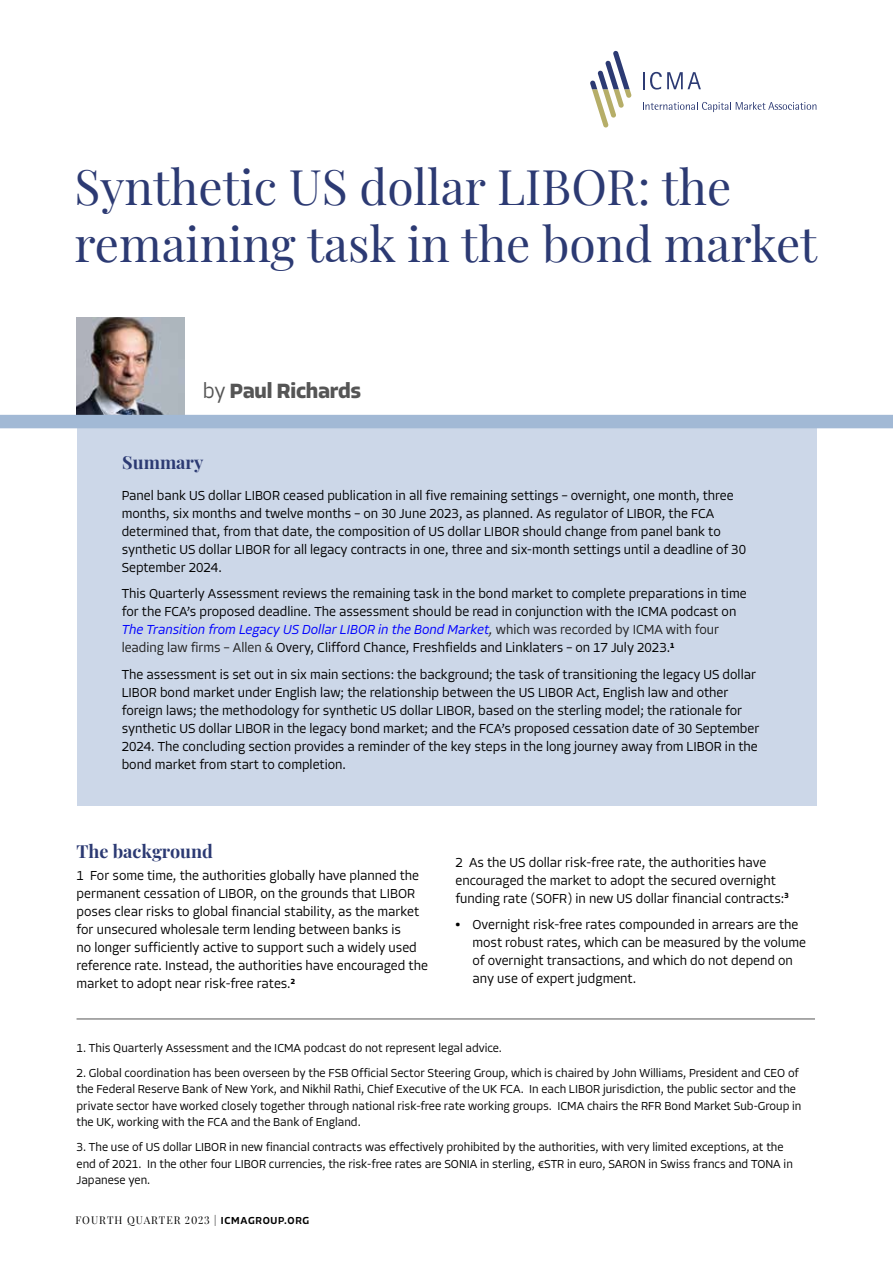
<style>
.page{position:relative;width:893px;height:1263px;background:#fff}
.page>*{position:absolute;margin:0;border:0;box-sizing:border-box;transform-origin:0 0}
.t1{font:48px/57px "Playfair Display";color:#2c3a73}
.t2{font:700 21.3px "Allotrope";letter-spacing:-.01em;color:#555}
.t3{font:700 18px "Playfair Display";color:#2c3a73}
.t4{font:300 13.5px/18px "Allotrope";color:#000}
.t5{font:300 12px/16.5px "Allotrope";color:#000}
.t6{font:10.5px "Playfair Display";letter-spacing:.095em;color:#000}
.s1{font-weight:300}
.s2{font-style:italic;color:#00f}
.s3{font-style:italic;color:#201f1e}
.s4{color:#201f1e}
.s5{font-weight:800}
.s6{font-family:"Allotrope";font-weight:500}
</style>
<div class="page">
<hr style="left:77px;top:1018px;width:738px;height:1px;background:#555">
<div style="left:77px;top:427px;width:739px;height:379px;background:#ccd7e8"></div>
<img style="left:77px;top:317px;width:108px;height:98px">
<div style="left:0;top:415px;width:893px;height:13px;background:#a2b9d5"></div>
<svg style="left:643px;top:72px;width:1px;height:17px"></svg>
<svg style="left:650px;top:72px;width:51px;height:18px"></svg>
<svg style="left:590px;top:51px;width:42px;height:77px"></svg>
<svg style="left:643px;top:102px;width:173px;height:10px"></svg>
<h1 class="t1" style="left:74px;top:154px;width:744px">Synthetic US dollar LIBOR: the remaining task in the bond market</h1>
<h2 class="t2" style="left:203px;top:376px;width:160px"><span class="s1">by</span> Paul Richards</h2>
<h3 class="t3" style="left:122px;top:448px;width:83px">Summary</h3>
<p class="t4" style="left:122px;top:486px;width:626px">Panel bank US dollar LIBOR ceased publication in all five remaining settings – overnight, one month, three months, six months and twelve months – on 30 June 2023, as planned. As regulator of LIBOR, the FCA determined that, from that date, the composition of US dollar LIBOR should change from panel bank to synthetic US dollar LIBOR for all legacy contracts in one, three and six-month settings until a deadline of 30<br>September 2024.</p>
<p class="t4" style="left:122px;top:585px;width:626px">This Quarterly Assessment reviews the remaining task in the bond market to complete preparations in time for the FCA’s proposed deadline. The assessment should be read in conjunction with the ICMA podcast on <span class="s2">The Transition from Legacy US Dollar LIBOR in the Bond Market</span><span class="s3">,</span> <span class="s4">which was recorded by ICMA with four leading law firms – Allen &amp;</span> Overy, Clifford Chance, Freshfields and Linklaters – on 17 July 2023.<sup>1</sup></p>
<p class="t4" style="left:122px;top:665px;width:639px">The assessment is set out in six main sections: the background; the task of transitioning the legacy US dollar LIBOR bond market under English law; the relationship between the US LIBOR Act, English law and other foreign laws; the methodology for synthetic US dollar LIBOR, based on the sterling model; the rationale for synthetic US dollar LIBOR in the legacy bond market; and the FCA’s proposed cessation date of 30 September 2024. The concluding section provides a reminder of the key steps in the long journey away from LIBOR in the bond market from start to completion.</p>
<h3 class="t3" style="left:77px;top:837px;width:138px">The background</h3>
<p class="t4" style="left:77px;top:867px;width:353px">1 For some time, the authorities globally have planned the permanent cessation of LIBOR, on the grounds that LIBOR poses clear risks to global financial stability, as the market for unsecured wholesale term lending between banks is<br>no longer sufficiently active to support such a widely used reference rate. Instead, the authorities have encouraged the market to adopt near risk-free rates.<sup>2</sup></p>
<p class="t4" style="left:455px;top:853px;width:335px">2 As the US dollar risk-free rate, the authorities have encouraged the market to adopt the secured overnight funding rate (SOFR) in new US dollar financial contracts:<sup>3</sup></p>
<p class="t4" style="left:472px;top:916px;width:335px;text-indent:-17px"><span class="s5">•</span> Overnight risk-free rates compounded in arrears are the most robust rates, which can be measured by the volume of overnight transactions, and which do not depend on any use of expert judgment.</p>
<p class="t5" style="left:77px;top:1040px;width:427px">1. This Quarterly Assessment and the ICMA podcast do not represent legal advice.</p>
<p class="t5" style="left:77px;top:1065px;width:726px">2. Global coordination has been overseen by the FSB Official Sector Steering Group, which is chaired by John Williams, President and CEO of the Federal Reserve Bank of New York, and Nikhil Rathi, Chief Executive of the UK FCA. In each LIBOR jurisdiction, the public sector and the private sector have worked closely together through national risk-free rate working groups. ICMA chairs the RFR Bond Market Sub-Group in the UK, working with the FCA and the Bank of England.</p>
<p class="t5" style="left:77px;top:1139px;width:718px">3. The use of US dollar LIBOR in new financial contracts was effectively prohibited by the authorities, with very limited exceptions, at the end of 2021. In the other four LIBOR currencies, the risk-free rates are SONIA in sterling, €STR in euro, SARON in Swiss francs and TONA in<br>Japanese yen.</p>
<p class="t6" style="left:75px;top:1212px;width:235px">FOURTH QUARTER 2023 | <span class="s6">ICMAGROUP.ORG</span></p>
</div>
